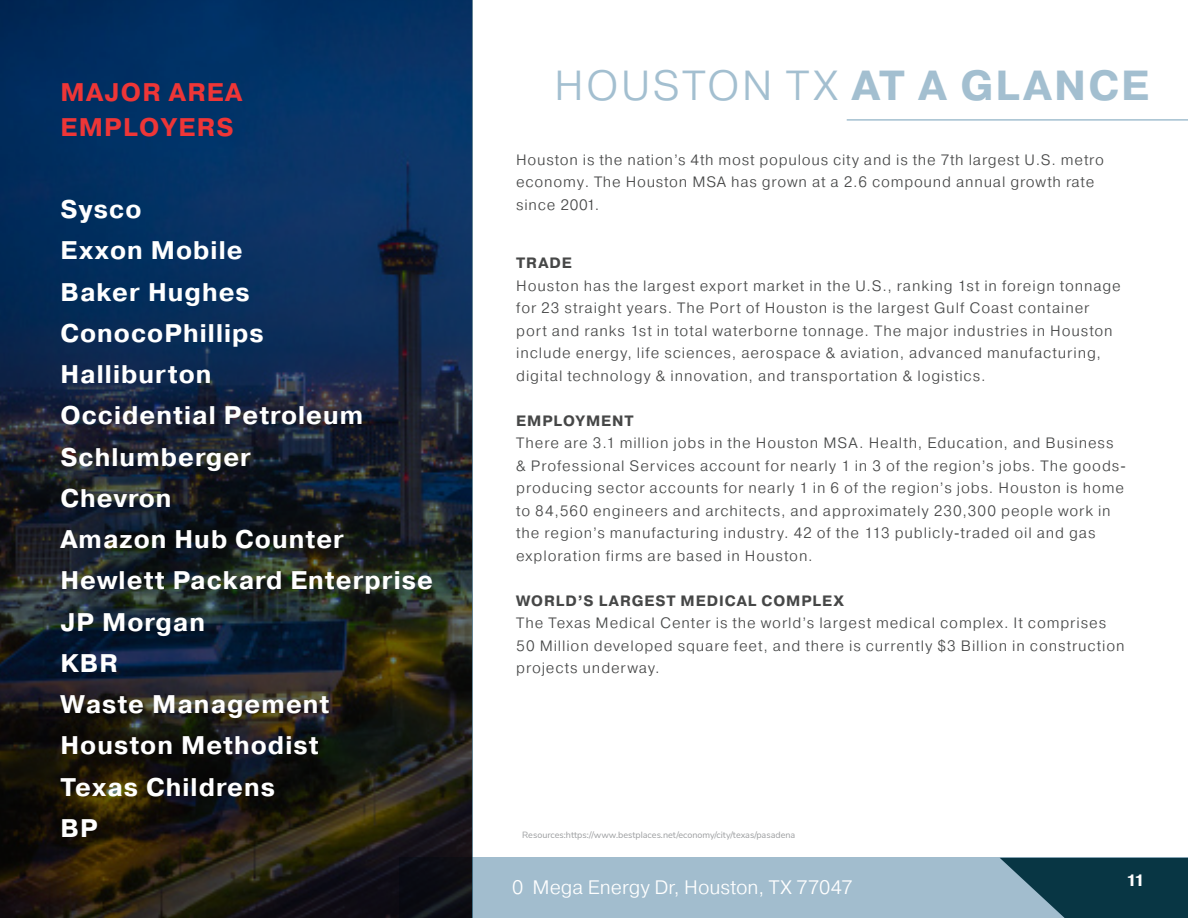
<style>
.page{position:relative;width:1188px;height:918px;background:#fff}
.page>*{position:absolute;margin:0;border:0;box-sizing:border-box;transform-origin:0 0}
.t1{font:300 42px "Pragmatica";letter-spacing:.05em;color:#a3bfd0}
.Body_Text{font:700 25.5px "Pragmatica";letter-spacing:.04em;color:#fff}
.Body_Text-2{font:700 25.5px/34.5px "Pragmatica";letter-spacing:.05em;color:#ee3637}
.Page_Header{font:300 19.5px "Pragmatica";color:#fff}
.t2{font:700 16.5px "Pragmatica";color:#fff}
.TOC_SubEntry{font:300 15px/22.5px "Pragmatica";letter-spacing:.055em;color:#464747}
.TOC_SubEntry-2{font:700 15px "Pragmatica";letter-spacing:.06em;color:#464747}
.Body_Text-3{font:700 15px "Pragmatica";letter-spacing:.065em;color:#464747}
.t3{font:9px "Nunito Sans";color:#9c9ea0}
.s1{font-weight:700}
</style>
<div class="page">
<div style="left:400px;top:858px;width:788px;height:60px;background:#a2bdce"></div>
<svg style="left:1000px;top:858px;width:188px;height:60px"></svg>
<img style="left:0;top:0;width:471px;height:918px">
<hr style="left:847px;top:119px;width:341px;height:2px;background:#a3bfd0">
<p class="Body_Text-2" style="left:61px;top:75px;width:183px">MAJOR AREA<br>EMPLOYERS</p>
<p class="Body_Text" style="left:60px;top:193px;width:82px">Sysco</p>
<p class="Body_Text" style="left:60px;top:234px;width:184px">Exxon Mobile</p>
<p class="Body_Text" style="left:60px;top:275px;width:191px">Baker Hughes</p>
<p class="Body_Text" style="left:60px;top:316px;width:205px">ConocoPhillips</p>
<p class="Body_Text" style="left:60px;top:358px;width:153px">Halliburton</p>
<p class="Body_Text" style="left:60px;top:399px;width:304px">Occidential Petroleum</p>
<p class="Body_Text" style="left:60px;top:440px;width:192px">Schlumberger</p>
<p class="Body_Text" style="left:60px;top:481px;width:113px">Chevron</p>
<p class="Body_Text" style="left:60px;top:523px;width:285px">Amazon Hub Counter</p>
<p class="Body_Text" style="left:60px;top:564px;width:374px">Hewlett Packard Enterprise</p>
<p class="Body_Text" style="left:60px;top:605px;width:146px">JP Morgan</p>
<p class="Body_Text" style="left:60px;top:647px;width:59px">KBR</p>
<p class="Body_Text" style="left:60px;top:688px;width:270px">Waste Management</p>
<p class="Body_Text" style="left:60px;top:729px;width:260px">Houston Methodist</p>
<p class="Body_Text" style="left:60px;top:770px;width:216px">Texas Childrens</p>
<p class="Body_Text" style="left:60px;top:812px;width:39px">BP</p>
<p class="t1" style="left:554px;top:58px;width:596px">HOUSTON TX <span class="s1">AT A GLANCE</span></p>
<p class="TOC_SubEntry" style="left:516px;top:148px;width:589px">Houston is the nation’s 4th most populous city and is the 7th largest U.S. metro economy. The Houston MSA has grown at a 2.6 compound annual growth rate since 2001.</p>
<p class="Body_Text-3" style="left:516px;top:254px;width:57px">TRADE</p>
<p class="TOC_SubEntry" style="left:516px;top:274px;width:606px">Houston has the largest export market in the U.S., ranking 1st in foreign tonnage for 23 straight years. The Port of Houston is the largest Gulf Coast container port and ranks 1st in total waterborne tonnage. The major industries in Houston include energy, life sciences, aerospace &amp; aviation, advanced manufacturing, digital technology &amp; innovation, and transportation &amp; logistics.</p>
<p class="TOC_SubEntry-2" style="left:516px;top:411px;width:119px">EMPLOYMENT</p>
<p class="TOC_SubEntry" style="left:516px;top:432px;width:612px">There are 3.1 million jobs in the Houston MSA. Health, Education, and Business &amp; Professional Services account for nearly 1 in 3 of the region’s jobs. The goods&shy;producing sector accounts for nearly 1 in 6 of the region’s jobs. Houston is home to 84,560 engineers and architects, and approximately 230,300 people work in the region’s manufacturing industry. 42 of the 113 publicly-traded oil and gas exploration firms are based in Houston.</p>
<p class="TOC_SubEntry-2" style="left:516px;top:591px;width:329px">WORLD’S LARGEST MEDICAL COMPLEX</p>
<p class="TOC_SubEntry" style="left:516px;top:612px;width:610px">The Texas Medical Center is the world’s largest medical complex. It comprises<br>50 Million developed square feet, and there is currently $3 Billion in construction projects underway.</p>
<p class="t3" style="left:522px;top:828px;width:275px">Resources:https://www.bestplaces.net/economy/city/texas/pasadena</p>
<p class="Page_Header" style="left:512px;top:875px;width:342px">0 Mega Energy Dr, Houston, TX 77047</p>
<p class="t2" style="left:1126px;top:870px;width:20px">11</p>
</div>
